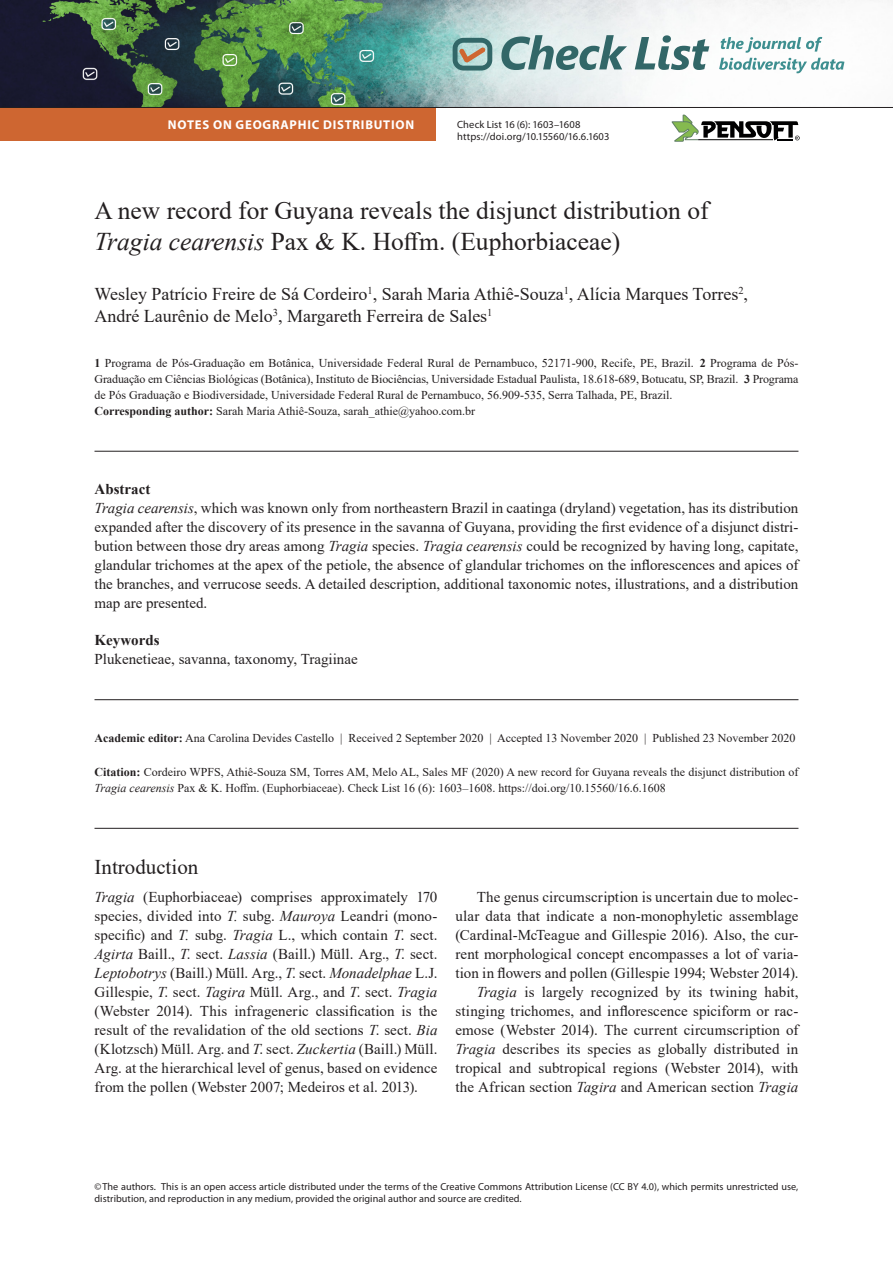
<style>
.page{position:relative;width:893px;height:1263px;background:#fff}
.page>*{position:absolute;margin:0;border:0;box-sizing:border-box;transform-origin:0 0}
.N_title{font:25.5px/30.8px "Times New Roman";color:#231f20}
.Head_-_Most{font:21px "Times New Roman";color:#231f20}
.N_authors{font:18px/21.8px "Times New Roman";color:#231f20}
.Body_-_Non-ind__spac{font:15px/18.9px "Times New Roman";letter-spacing:.005em;color:#231f20;text-align:justify}
.N_abstract_txt{font:15px/18.9px "Times New Roman";color:#231f20;text-align:justify}
.Body_-_Indented{font:15px/18.9px "Times New Roman";letter-spacing:.005em;color:#231f20;text-align:justify}
.N_keywords_txt{font:15px "Times New Roman";color:#231f20}
.N_abstract{font:700 15px "Times New Roman";color:#231f20}
.N_keywords{font:700 15px "Times New Roman";color:#231f20}
.t1{font:700 12.75px "Myriad Pro";letter-spacing:.06em;color:#fff}
.N_affiliations{font:12px/16px "Times New Roman";color:#231f20;text-align:justify}
.N_citation{font:12px/16px "Times New Roman";color:#231f20}
.N_publ_data{font:12px "Times New Roman";color:#231f20}
.N_Corresponding_auth{font:12px "Times New Roman";color:#231f20}
.t2{font:10.5px/12.8px "Myriad Pro";letter-spacing:.01em;color:#231f20}
.copyright{font:10.2px/12.3px "Myriad Pro";letter-spacing:.005em;color:#231f20}
.s1{font-style:italic}
.s2{font-weight:700}
</style>
<div class="page">
<img style="left:0;top:0;width:893px;height:107px">
<svg style="left:453px;top:38px;width:39px;height:33px"></svg>
<svg style="left:501px;top:35px;width:126px;height:35px"></svg>
<svg style="left:635px;top:35px;width:74px;height:35px"></svg>
<svg style="left:719px;top:37px;width:125px;height:36px"></svg>
<svg style="left:672px;top:115px;width:128px;height:27px"></svg>
<hr style="left:94px;top:451px;width:704px;height:1px;background:#231f20">
<hr style="left:94px;top:699px;width:704px;height:1px;background:#231f20">
<hr style="left:94px;top:828px;width:704px;height:1px;background:#231f20">
<div style="left:0;top:108px;width:436px;height:32px;background:#ce6631"></div>
<hr style="left:0;top:107px;width:893px;height:1px;background:#231f20">
<p class="t1" style="left:168px;top:116px;width:248px">NOTES ON GEOGRAPHIC DISTRIBUTION</p>
<p class="t2" style="left:457px;top:117px;width:154px">Check List 16 (6): 1603–1608 https://doi.org/10.15560/16.6.1603</p>
<p class="N_title" style="left:94px;top:194px;width:616px">A new record for Guyana reveals the disjunct distribution of<br><span class="s1">Tragia cearensis</span> Pax &amp; K. Hoffm. (Euphorbiaceae)</p>
<p class="N_authors" style="left:94px;top:283px;width:655px">Wesley Patrício Freire de Sá Cordeiro<sup>1</sup>, Sarah Maria Athiê-Souza<sup>1</sup>, Alícia Marques Torres<sup>2</sup>,<br>André Laurênio de Melo<sup>3</sup>, Margareth Ferreira de Sales<sup>1</sup></p>
<p class="N_affiliations" style="left:94px;top:354px;width:705px"><span class="s2">1</span> Programa de Pós-Graduação em Botânica, Universidade Federal Rural de Pernambuco, 52171-900, Recife, PE, Brazil. <span class="s2">2</span> Programa de Pós-Graduação em Ciências Biológicas (Botânica), Instituto de Biociências, Universidade Estadual Paulista, 18.618-689, Botucatu, SP, Brazil. <span class="s2">3</span> Programa de Pós Graduação e Biodiversidade, Universidade Federal Rural de Pernambuco, 56.909-535, Serra Talhada, PE, Brazil.</p>
<p class="N_Corresponding_auth" style="left:94px;top:402px;width:382px"><span class="s2">Corresponding author:</span> Sarah Maria Athiê-Souza, sarah_athie@yahoo.com.br</p>
<p class="N_abstract" style="left:94px;top:478px;width:57px">Abstract</p>
<p class="N_abstract_txt" style="left:94px;top:498px;width:705px"><span class="s1">Tragia cearensis</span>, which was known only from northeastern Brazil in caatinga (dryland) vegetation, has its distribution expanded after the discovery of its presence in the savanna of Guyana, providing the first evidence of a disjunct distri&shy;bution between those dry areas among <span class="s1">Tragia</span> species. <span class="s1">Tragia cearensis</span> could be recognized by having long, capitate, glandular trichomes at the apex of the petiole, the absence of glandular trichomes on the inflorescences and apices of the branches, and verrucose seeds. A detailed description, additional taxonomic notes, illustrations, and a distribution map are presented.</p>
<p class="N_keywords" style="left:94px;top:629px;width:66px">Keywords</p>
<p class="N_keywords_txt" style="left:94px;top:648px;width:265px">Plukenetieae, savanna, taxonomy, Tragiinae</p>
<p class="N_publ_data" style="left:94px;top:729px;width:703px"><span class="s2">Academic editor:</span> Ana Carolina Devides Castello | Received 2 September 2020 | Accepted 13 November 2020 | Published 23 November 2020</p>
<p class="N_citation" style="left:94px;top:763px;width:705px"><span class="s2">Citation:</span> Cordeiro WPFS, Athiê-Souza SM, Torres AM, Melo AL, Sales MF (2020) A new record for Guyana reveals the disjunct distribution of<br><span class="s1">Tragia cearensis</span> Pax &amp; K. Hoffm. (Euphorbiaceae). Check List 16 (6): 1603–1608. https://doi.org/10.15560/16.6.1608</p>
<p class="Head_-_Most" style="left:94px;top:852px;width:105px">Introduction</p>
<p class="Body_-_Non-ind__spac" style="left:94px;top:887px;width:344px"><span class="s1">Tragia</span> (Euphorbiaceae) comprises approximately 170 species, divided into <span class="s1">T.</span> subg. <span class="s1">Mauroya</span> Leandri (mono&shy;specific) and <span class="s1">T.</span> subg. <span class="s1">Tragia</span> L., which contain <span class="s1">T</span>. sect.<br><span class="s1">Agirta</span> Baill., <span class="s1">T</span>. sect. <span class="s1">Lassia</span> (Baill.) Müll. Arg., <span class="s1">T</span>. sect.<br><span class="s1">Leptobotrys</span> (Baill.) Müll. Arg., <span class="s1">T</span>. sect. <span class="s1">Monadelphae</span> L.J.<br>Gillespie, <span class="s1">T</span>. sect. <span class="s1">Tagira</span> Müll. Arg., and <span class="s1">T</span>. sect. <span class="s1">Tragia </span>(Webster 2014). This infrageneric classification is the result of the revalidation of the old sections <span class="s1">T</span>. sect. <span class="s1">Bia </span>(Klotzsch) Müll. Arg. and <span class="s1">T</span>. sect. <span class="s1">Zuckertia</span> (Baill.) Müll.<br>Arg. at the hierarchical level of genus, based on evidence from the pollen (Webster 2007; Medeiros et al. 2013).</p>
<p class="Body_-_Indented" style="left:455px;top:887px;width:344px;text-indent:21px">The genus circumscription is uncertain due to molec&shy;ular data that indicate a non-monophyletic assemblage (Cardinal-McTeague and Gillespie 2016). Also, the cur&shy;rent morphological concept encompasses a lot of varia&shy;tion in flowers and pollen (Gillespie 1994; Webster 2014).</p>
<p class="Body_-_Indented" style="left:455px;top:982px;width:344px;text-indent:21px"><span class="s1">Tragia</span> is largely recognized by its twining habit, stinging trichomes, and inflorescence spiciform or rac&shy;emose (Webster 2014). The current circumscription of <span class="s1">Tragia</span> describes its species as globally distributed in tropical and subtropical regions (Webster 2014), with the African section <span class="s1">Tagira</span> and American section <span class="s1">Tragia</span></p>
<p class="copyright" style="left:94px;top:1180px;width:705px">©The authors. This is an open access article distributed under the terms of the Creative Commons Attribution License (CC BY 4.0), which permits unrestricted use, distribution, and reproduction in any medium, provided the original author and source are credited.</p>
</div>
